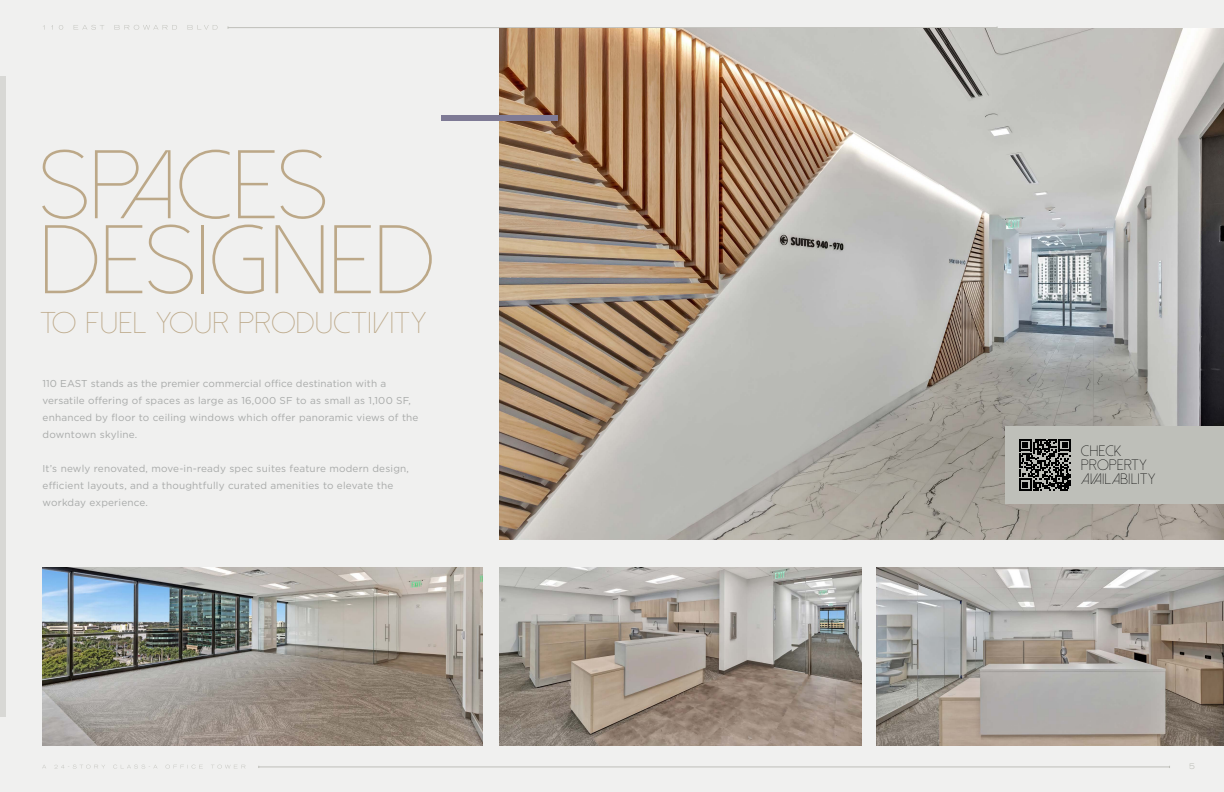
<style>
.page{position:relative;width:1224px;height:792px;background:#f0f0ef}
.page>*{position:absolute;margin:0;border:0;box-sizing:border-box;transform-origin:0 0}
.t1{font:300 97px/75px "Dolce Vita";letter-spacing:.02em;color:#bca888;scale:1.05 1}
.t2{font:300 30px "Dolce Vita";letter-spacing:.03em;color:#bca888;scale:1.05 1}
.t3{font:300 15px/14px "Dolce Vita";letter-spacing:.04em;color:#000}
.t4{font:10px/17px "Gotham";letter-spacing:.02em;color:#a8aaa9}
.t5{font:300 expanded 8px "Akzidenz Grotesk BE";color:#bebfb9}
</style>
<div class="page">
<svg style="left:43px;top:25px;width:175px;height:5px"></svg>
<hr style="left:228px;top:27px;width:769px;height:1px;background:#bebfb9">
<svg style="left:42px;top:765px;width:203px;height:4px"></svg>
<hr style="left:259px;top:767px;width:911px;height:1px;background:#bebfb9">
<img style="left:500px;top:28px;width:724px;height:512px">
<img style="left:43px;top:568px;width:440px;height:178px">
<img style="left:877px;top:568px;width:347px;height:178px">
<img style="left:500px;top:568px;width:362px;height:178px">
<div style="left:441px;top:115px;width:117px;height:6px;background:#7e7a95"></div>
<div style="left:0;top:76px;width:6px;height:640px;background:#d8d8d5"></div>
<div style="left:1006px;top:426px;width:218px;height:77px;background:#bebfb9"></div>
<svg style="left:1019px;top:439px;width:52px;height:52px"></svg>
<h1 class="t1" style="left:41px;top:150px;width:376px">SPACES<br>DESIGNED</h1>
<h2 class="t2" style="left:41px;top:308px;width:369px">TO FUEL YOUR PRODUCTIVITY</h2>
<p class="t4" style="left:43px;top:374px;width:377px">110 EAST stands as the premier commercial office destination with a versatile offering of spaces as large as 16,000 SF to as small as 1,100 SF, enhanced by floor to ceiling windows which offer panoramic views of the downtown skyline.</p>
<p class="t4" style="left:43px;top:459px;width:368px">It’s newly renovated, move-in-ready spec suites feature modern design, efficient layouts, and a thoughtfully curated amenities to elevate the workday experience.</p>
<h3 class="t3" style="left:1081px;top:444px;width:76px">CHECK<br>PROPERTY<br>AVAILABILITY</h3>
<p class="t5" style="left:1189px;top:762px;width:7px">5</p>
</div>
